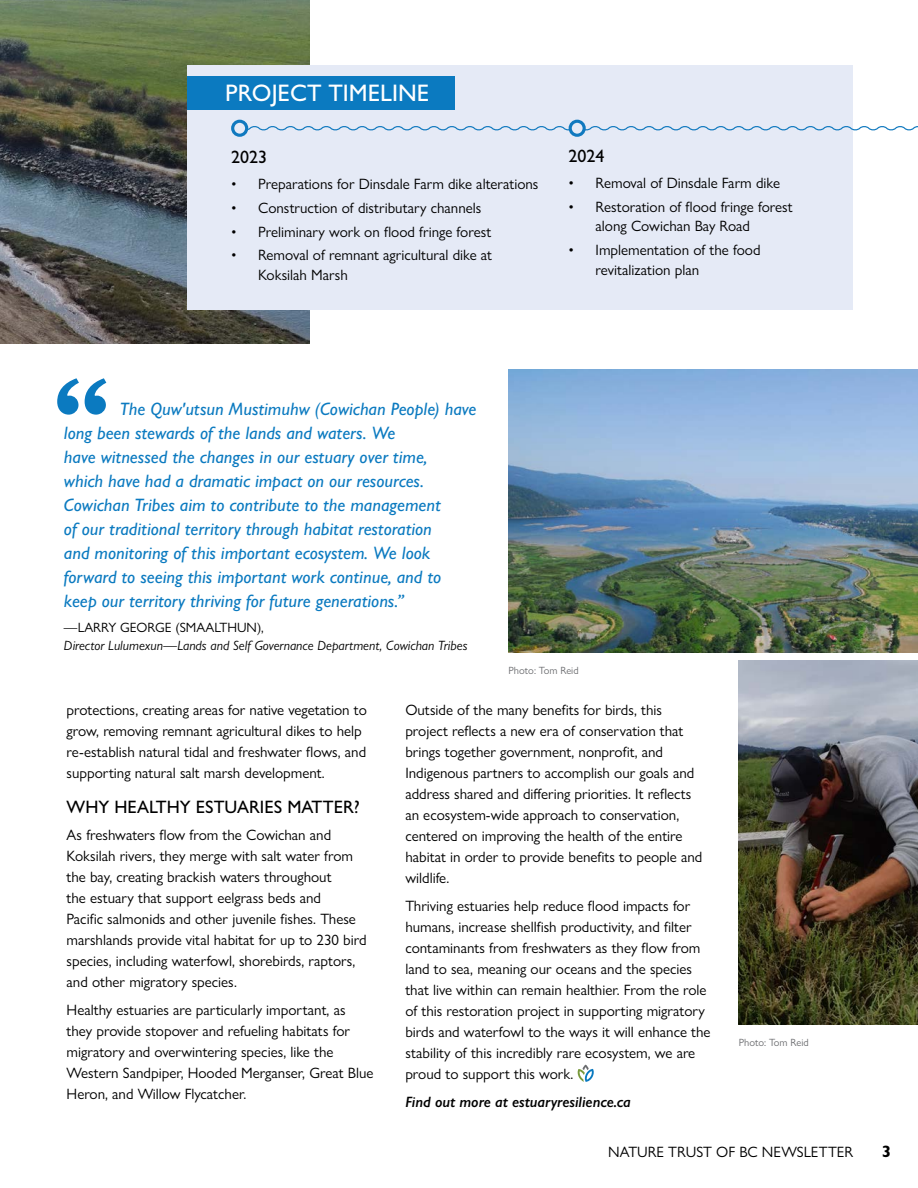
<style>
.page{position:relative;width:918px;height:1188px;background:#fff}
.page>*{position:absolute;margin:0;border:0;box-sizing:border-box;transform-origin:0 0}
.t1{font:500 24px "Gill Sans Nova";color:#fff}
.t2{font:italic 500 18px/24px "Gill Sans Nova";color:#0b7ac0}
.t3{font:500 18px "Gill Sans Nova";color:#000}
.t4{font:700 16.5px "Gill Sans Nova";color:#000}
.t5{font:15px/21px "Gill Sans Nova";color:#000}
.t6{font:italic 600 15px "Gill Sans Nova";color:#000}
.t7{font:italic 13.5px "Gill Sans Nova";color:#000}
.t8{font:13.5px "Gill Sans Nova";color:#000}
.t9{font:10.5px "Gill Sans Nova";color:#6d6e71}
</style>
<div class="page">
<svg style="left:577px;top:1065px;width:17px;height:17px"></svg>
<img style="left:0;top:0;width:310px;height:343px">
<div style="left:187px;top:65px;width:666px;height:244px;background:#e5eaf6"></div>
<svg style="left:231px;top:124px;width:687px;height:8px"></svg>
<div style="left:233px;top:121px;width:14px;height:14px;background:#e5eaf6;border-radius:50%"></div>
<div style="left:231px;top:120px;width:17px;height:17px;border:3px solid #1079bf;border-radius:50%"></div>
<div style="left:570px;top:121px;width:14px;height:14px;background:#e5eaf6;border-radius:50%"></div>
<div style="left:569px;top:120px;width:17px;height:17px;border:3px solid #1079bf;border-radius:50%"></div>
<div style="left:187px;top:76px;width:268px;height:34px;background:#0b7ac0"></div>
<img style="left:509px;top:369px;width:409px;height:283px">
<img style="left:739px;top:661px;width:179px;height:363px">
<svg style="left:57px;top:378px;width:49px;height:37px"></svg>
<h1 class="t1" style="left:225px;top:78px;width:206px">PROJECT TIMELINE</h1>
<p class="t3" style="left:231px;top:146px;width:37px">2023</p>
<p class="t5" style="left:231px;top:173px;width:309px">• Preparations for Dinsdale Farm dike alterations</p>
<p class="t5" style="left:231px;top:197px;width:252px">• Construction of distributary channels</p>
<p class="t5" style="left:231px;top:221px;width:262px">• Preliminary work on flood fringe forest</p>
<p class="t5" style="left:258px;top:245px;width:235px;line-height:19.5px;text-indent:-27px">• Removal of remnant agricultural dike at<br>Koksilah Marsh</p>
<p class="t3" style="left:569px;top:145px;width:37px">2024</p>
<p class="t5" style="left:569px;top:172px;width:213px">• Removal of Dinsdale Farm dike</p>
<p class="t5" style="left:596px;top:197px;width:199px;line-height:19.5px;text-indent:-27px">• Restoration of flood fringe forest along Cowichan Bay Road</p>
<p class="t5" style="left:596px;top:240px;width:166px;line-height:19.5px;text-indent:-27px">• Implementation of the food revitalization plan</p>
<p class="t2" style="left:64px;top:397px;width:414px;text-indent:56px">The Quw'utsun Mustimuhw (Cowichan People) have long been stewards of the lands and waters. We<br>have witnessed the changes in our estuary over time,<br>which have had a dramatic impact on our resources.<br>Cowichan Tribes aim to contribute to the management<br>of our traditional territory through habitat restoration<br>and monitoring of this important ecosystem. We look forward to seeing this important work continue, and to keep our territory thriving for future generations.”</p>
<p class="t8" style="left:64px;top:619px;width:201px">—LARRY GEORGE (SMAALTHUN),</p>
<p class="t7" style="left:64px;top:637px;width:405px">Director Lulumexun—Lands and Self Governance Department, Cowichan Tribes</p>
<p class="t5" style="left:67px;top:699px;width:302px">protections, creating areas for native vegetation to grow, removing remnant agricultural dikes to help re-establish natural tidal and freshwater flows, and supporting natural salt marsh development.</p>
<p class="t3" style="left:67px;top:795px;width:295px">WHY HEALTHY ESTUARIES MATTER?</p>
<p class="t5" style="left:67px;top:825px;width:302px">As freshwaters flow from the Cowichan and Koksilah rivers, they merge with salt water from the bay, creating brackish waters throughout<br>the estuary that support eelgrass beds and<br>Pacific salmonids and other juvenile fishes. These marshlands provide vital habitat for up to 230 bird species, including waterfowl, shorebirds, raptors, and other migratory species.</p>
<p class="t5" style="left:67px;top:999px;width:309px">Healthy estuaries are particularly important, as they provide stopover and refueling habitats for migratory and overwintering species, like the Western Sandpiper, Hooded Merganser, Great Blue Heron, and Willow Flycatcher.</p>
<p class="t9" style="left:509px;top:664px;width:72px">Photo: Tom Reid</p>
<p class="t5" style="left:405px;top:699px;width:299px">Outside of the many benefits for birds, this project reflects a new era of conservation that brings together government, nonprofit, and Indigenous partners to accomplish our goals and address shared and differing priorities. It reflects an ecosystem-wide approach to conservation, centered on improving the health of the entire habitat in order to provide benefits to people and wildlife.</p>
<p class="t5" style="left:405px;top:895px;width:307px">Thriving estuaries help reduce flood impacts for humans, increase shellfish productivity, and filter contaminants from freshwaters as they flow from land to sea, meaning our oceans and the species that live within can remain healthier. From the role of this restoration project in supporting migratory birds and waterfowl to the ways it will enhance the stability of this incredibly rare ecosystem, we are proud to support this work.</p>
<p class="t6" style="left:405px;top:1092px;width:227px">Find out more at estuaryresilience.ca</p>
<p class="t9" style="left:739px;top:1036px;width:72px">Photo: Tom Reid</p>
<p class="t5" style="left:608px;top:1141px;width:246px">NATURE TRUST OF BC NEWSLETTER</p>
<p class="t4" style="left:882px;top:1141px;width:11px">3</p>
</div>
